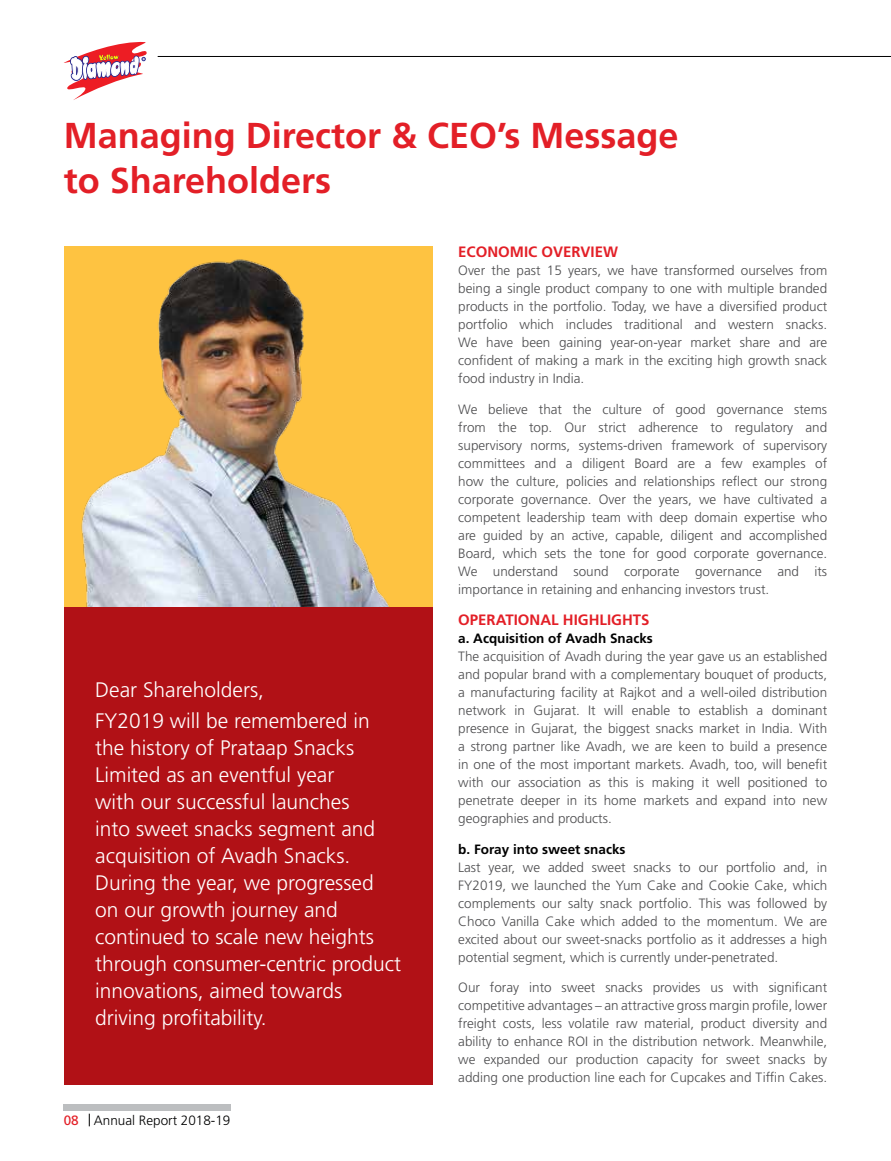
<style>
.page{position:relative;width:891px;height:1161px;background:#fff}
.page>*{position:absolute;margin:0;border:0;box-sizing:border-box;transform-origin:0 0}
.t1{font:700 36px/45px "Frutiger LT Std";color:#e31f27}
.t2{font:300 21px/27px "Frutiger LT Std";color:#fff}
.t3{font:700 15px "Frutiger LT Std";color:#e31f27}
.t4{font:300 13.5px/18px "Frutiger LT Std";color:#4d4d4f;text-align:justify}
.t5{font:700 13.5px "Frutiger LT Std";color:#000}
.t6{font:300 13.5px "Frutiger LT Std";color:#000}
.s1{font-weight:400;color:#e31f27}
</style>
<div class="page">
<svg style="left:64px;top:41px;width:83px;height:59px"></svg>
<hr style="left:158px;top:56px;width:733px;height:1px;background:#000">
<svg style="left:89px;top:1114px;width:1px;height:12px"></svg>
<div style="left:64px;top:1104px;width:167px;height:7px;background:#bcbec0"></div>
<div style="left:64px;top:246px;width:369px;height:838px;background:#b11116"></div>
<div style="left:64px;top:246px;width:369px;height:361px;background:#fec341"></div>
<img style="left:81px;top:259px;width:308px;height:348px">
<h1 class="t1" style="left:64px;top:113px;width:616px">Managing Director &amp; CEO’s Message to Shareholders</h1>
<h2 class="t2" style="left:95px;top:674px;width:276px;line-height:31.2px">Dear Shareholders,<br>FY2019 will be remembered in</h2>
<p class="t2" style="left:95px;top:735px;width:308px">the history of Prataap Snacks<br>Limited as an eventful year<br>with our successful launches<br>into sweet snacks segment and acquisition of Avadh Snacks.<br>During the year, we progressed on our growth journey and continued to scale new heights through consumer-centric product innovations, aimed towards driving profitability.</p>
<p class="t6" style="left:64px;top:1113px;width:168px"><span class="s1">08</span> Annual Report 2018-19</p>
<p class="t3" style="left:458px;top:243px;width:20px">Econo</p>
<p class="t3" style="left:510px;top:243px;width:43px">mic overview</p>
<p class="t4" style="left:458px;top:262px;width:370px">Over the past 15 years, we have transformed ourselves from being a single product company to one with multiple branded products in the portfolio. Today, we have a diversified product portfolio which includes traditional and western snacks.<br>We have been gaining year-on-year market share and are confident of making a mark in the exciting high growth snack food industry in India.</p>
<p class="t4" style="left:458px;top:401px;width:370px">We believe that the culture of good governance stems from the top. Our strict adherence to regulatory and supervisory norms, systems-driven framework of supervisory committees and a diligent Board are a few examples of how the culture, policies and relationships reflect our strong corporate governance. Over the years, we have cultivated a competent leadership team with deep domain expertise who are guided by an active, capable, diligent and accomplished Board, which sets the tone for good corporate governance.<br>We understand sound corporate governance and its importance in retaining and enhancing investors trust.</p>
<p class="t3" style="left:458px;top:611px;width:22px">Operational</p>
<p class="t3" style="left:563px;top:611px;width:79px">Highlights</p>
<p class="t5" style="left:458px;top:630px;width:196px">a. Acquisition of Avadh Snacks</p>
<p class="t4" style="left:458px;top:647px;width:371px">The acquisition of Avadh during the year gave us an established and popular brand with a complementary bouquet of products, a manufacturing facility at Rajkot and a well-oiled distribution network in Gujarat. It will enable to establish a dominant presence in Gujarat, the biggest snacks market in India. With a strong partner like Avadh, we are keen to build a presence in one of the most important markets. Avadh, too, will benefit with our association as this is making it well positioned to penetrate deeper in its home markets and expand into new geographies and products.</p>
<p class="t5" style="left:458px;top:841px;width:169px">b. Foray into sweet snacks</p>
<p class="t4" style="left:458px;top:858px;width:371px">Last year, we added sweet snacks to our portfolio and, in FY2019, we launched the Yum Cake and Cookie Cake, which complements our salty snack portfolio. This was followed by Choco Vanilla Cake which added to the momentum. We are excited about our sweet-snacks portfolio as it addresses a high potential segment, which is currently under-penetrated.</p>
<p class="t4" style="left:458px;top:979px;width:371px">Our foray into sweet snacks provides us with significant competitive advantages – an attractive gross margin profile, lower freight costs, less volatile raw material, product diversity and ability to enhance ROI in the distribution network. Meanwhile, we expanded our production capacity for sweet snacks by adding one production line each for Cupcakes and Tiffin Cakes.</p>
</div>
